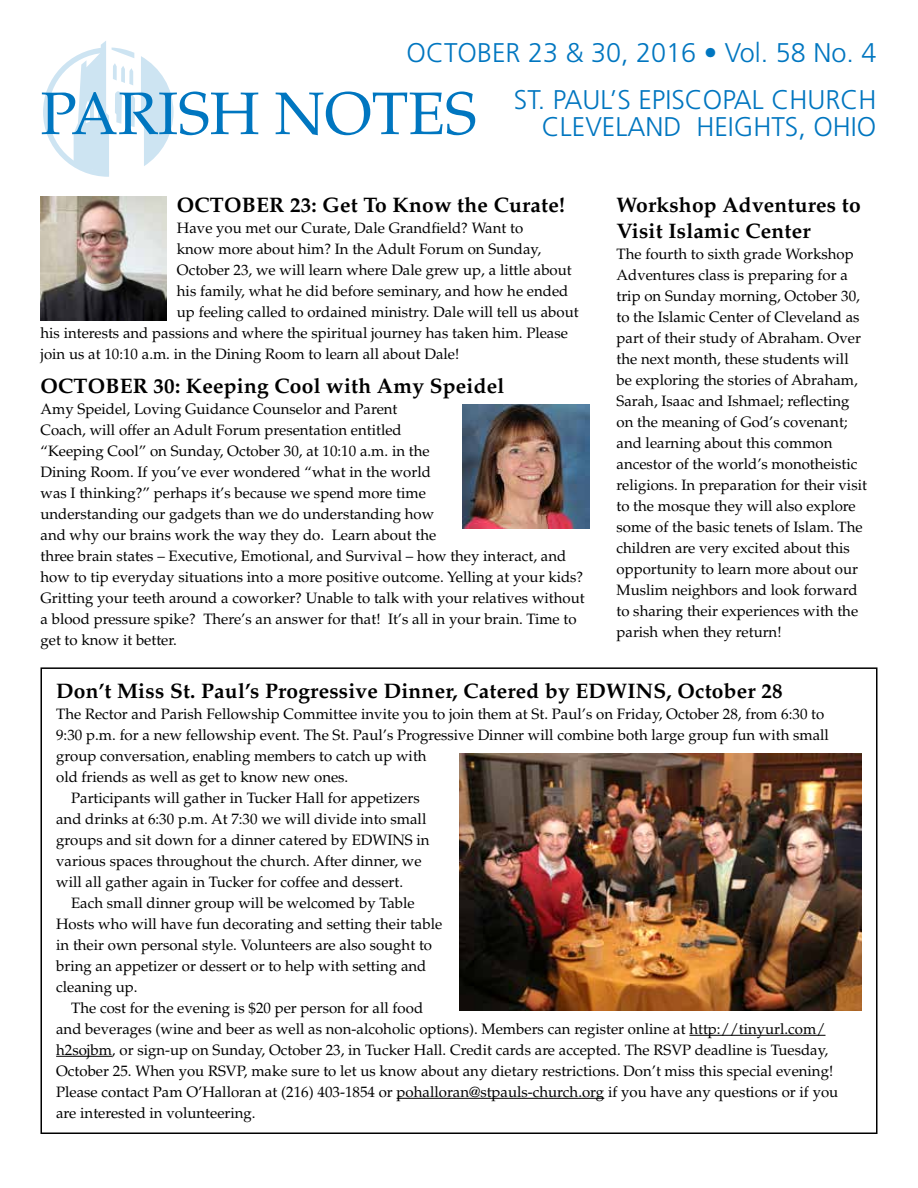
<style>
.page{position:relative;width:918px;height:1188px;background:#fff}
.page>*{position:absolute;margin:0;border:0;box-sizing:border-box;transform-origin:0 0}
.t1{font:60px "Palatino";color:#0076c0}
.t2{font:300 27px/27.2px "Frutiger";color:#0076c0;text-align:right}
.t3{font:700 21px/25.2px "Palatino";letter-spacing:.01em;color:#000}
.t4{font:15px/21px "Palatino";color:#000}
</style>
<div class="page">
<svg style="left:141px;top:56px;width:33px;height:110px"></svg>
<svg style="left:43px;top:41px;width:92px;height:136px"></svg>
<img style="left:40px;top:197px;width:126px;height:124px">
<img style="left:463px;top:404px;width:127px;height:125px">
<hr style="left:689px;top:1035px;width:136px;height:1px;background:#000">
<hr style="left:56px;top:1056px;width:56px;height:1px;background:#000">
<hr style="left:397px;top:1098px;width:207px;height:1px;background:#000">
<img style="left:459px;top:753px;width:403px;height:258px">
<h2 class="t2" style="left:407px;top:39px;width:471px">OCTOBER 23 &amp; 30, 2016 • VOL. 58 NO. 4</h2>
<h1 class="t1" style="left:40px;top:78px;width:438px">PARISH NOTES</h1>
<h2 class="t2" style="left:514px;top:86px;width:364px">ST. PAUL’S EPISCOPAL CHURCH<br>CLEVELAND HEIGHTS, OHIO</h2>
<h3 class="t3" style="left:177px;top:193px;width:390px">OCTOBER 23: Get To Know the Curate!</h3>
<p class="t4" style="left:177px;top:218px;width:348px">Have you met our Curate, Dale Grandfield? Want to</p>
<p class="t4" style="left:177px;top:239px;width:366px">know more about him? In the Adult Forum on Sunday,</p>
<p class="t4" style="left:177px;top:260px;width:396px">October 23, we will learn where Dale grew up, a little about</p>
<p class="t4" style="left:177px;top:281px;width:393px">his family, what he did before seminary, and how he ended</p>
<p class="t4" style="left:177px;top:302px;width:403px">up feeling called to ordained ministry. Dale will tell us about</p>
<p class="t4" style="left:40px;top:323px;width:529px">his interests and passions and where the spiritual journey has taken him. Please</p>
<p class="t4" style="left:40px;top:344px;width:420px">join us at 10:10 a.m. in the Dining Room to learn all about Dale!</p>
<h3 class="t3" style="left:40px;top:373px;width:465px">OCTOBER 30: Keeping Cool with Amy Speidel</h3>
<p class="t4" style="left:40px;top:398px;width:546px">Amy Speidel, Loving Guidance Counselor and Parent<br>Coach, will offer an Adult Forum presentation entitled<br>“Keeping Cool” on Sunday, October 30, at 10:10 a.m. in the<br>Dining Room. If you’ve ever wondered “what in the world<br>was I thinking?” perhaps it’s because we spend more time<br>understanding our gadgets than we do understanding how<br>and why our brains work the way they do. Learn about the<br>three brain states – Executive, Emotional, and Survival – how they interact, and how to tip everyday situations into a more positive outcome. Yelling at your kids?<br>Gritting your teeth around a coworker? Unable to talk with your relatives without a blood pressure spike? There’s an answer for that! It’s all in your brain. Time to get to know it better.</p>
<h3 class="t3" style="left:616px;top:193px;width:246px">Workshop Adventures to<br>Visit Islamic Center</h3>
<p class="t4" style="left:616px;top:243px;width:252px">The fourth to sixth grade Workshop Adventures class is preparing for a trip on Sunday morning, October 30, to the Islamic Center of Cleveland as part of their study of Abraham. Over the next month, these students will be exploring the stories of Abraham, Sarah, Isaac and Ishmael; reflecting on the meaning of God’s covenant; and learning about this common ancestor of the world’s monotheistic religions. In preparation for their visit to the mosque they will also explore some of the basic tenets of Islam. The children are very excited about this opportunity to learn more about our Muslim neighbors and look forward to sharing their experiences with the parish when they return!</p>
<h3 class="t3" style="left:56px;top:678px;width:728px">Don’t Miss St. Paul’s Progressive Dinner, Catered by EDWINS, October 28</h3>
<p class="t4" style="left:56px;top:703px;width:770px">The Rector and Parish Fellowship Committee invite you to join them at St. Paul’s on Friday, October 28, from 6:30 to</p>
<p class="t4" style="left:56px;top:724px;width:774px">9:30 p.m. for a new fellowship event. The St. Paul’s Progressive Dinner will combine both large group fun with small</p>
<p class="t4" style="left:56px;top:745px;width:372px">group conversation, enabling members to catch up with</p>
<p class="t4" style="left:56px;top:766px;width:294px">old friends as well as get to know new ones.</p>
<p class="t4" style="left:71px;top:787px;width:350px">Participants will gather in Tucker Hall for appetizers</p>
<p class="t4" style="left:56px;top:808px;width:372px">and drinks at 6:30 p.m. At 7:30 we will divide into small</p>
<p class="t4" style="left:56px;top:829px;width:375px">groups and sit down for a dinner catered by EDWINS in</p>
<p class="t4" style="left:56px;top:850px;width:367px">various spaces throughout the church. After dinner, we</p>
<p class="t4" style="left:56px;top:871px;width:348px">will all gather again in Tucker for coffee and dessert.</p>
<p class="t4" style="left:71px;top:892px;width:345px">Each small dinner group will be welcomed by Table</p>
<p class="t4" style="left:56px;top:913px;width:388px">Hosts who will have fun decorating and setting their table</p>
<p class="t4" style="left:56px;top:934px;width:377px">in their own personal style. Volunteers are also sought to</p>
<p class="t4" style="left:56px;top:955px;width:372px">bring an appetizer or dessert or to help with setting and</p>
<p class="t4" style="left:56px;top:976px;width:83px">cleaning up.</p>
<p class="t4" style="left:71px;top:997px;width:354px">The cost for the evening is $20 per person for all food</p>
<p class="t4" style="left:56px;top:1018px;width:771px">and beverages (wine and beer as well as non-alcoholic options). Members can register online at http://tinyurl.com/</p>
<p class="t4" style="left:56px;top:1039px;width:774px">h2sojbm, or sign-up on Sunday, October 23, in Tucker Hall. Credit cards are accepted. The RSVP deadline is Tuesday,</p>
<p class="t4" style="left:56px;top:1060px;width:779px">October 25. When you RSVP, make sure to let us know about any dietary restrictions. Don’t miss this special evening!</p>
<p class="t4" style="left:56px;top:1081px;width:784px">Please contact Pam O’Halloran at (216) 403-1854 or pohalloran@stpauls-church.org if you have any questions or if you</p>
<p class="t4" style="left:56px;top:1102px;width:201px">are interested in volunteering.</p>
</div>
